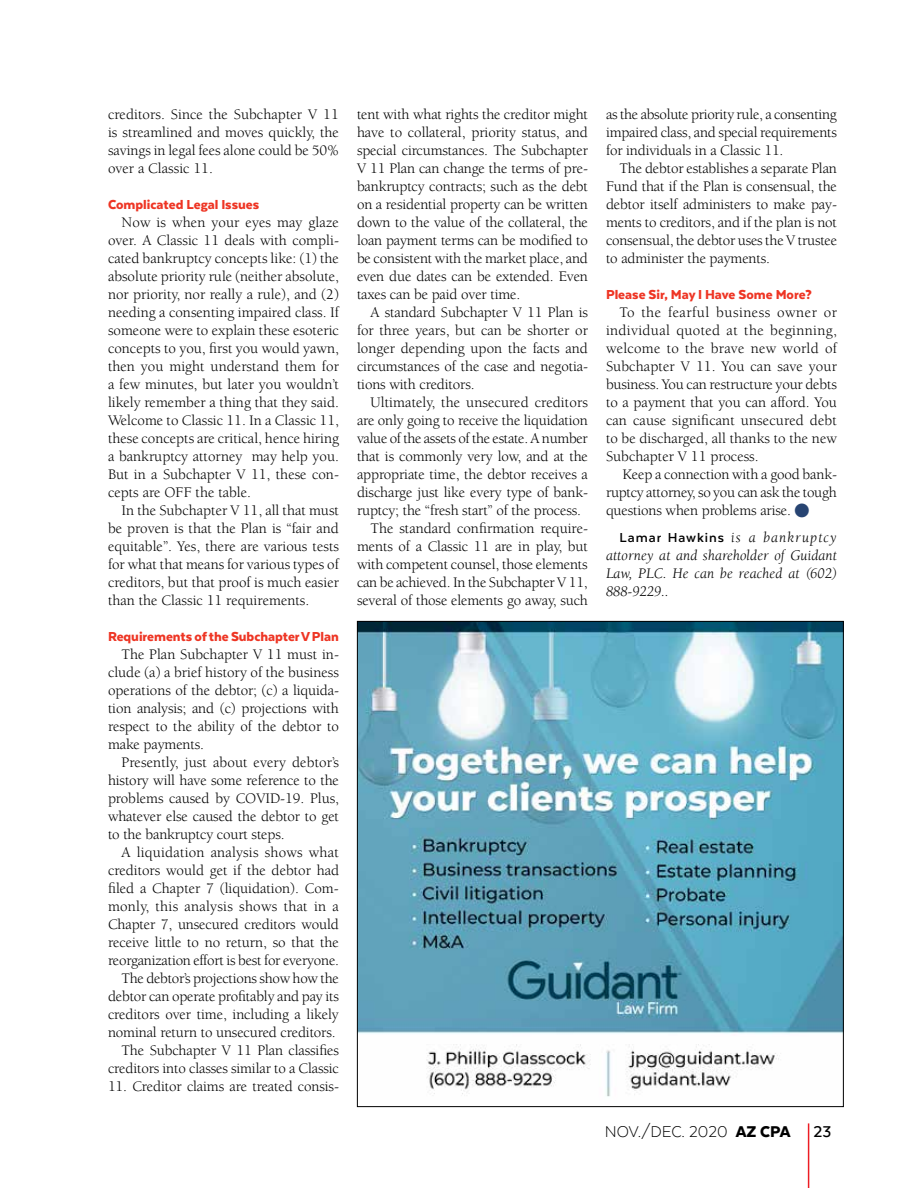
<style>
.page{position:relative;width:918px;height:1188px;background:#fff}
.page>*{position:absolute;margin:0;border:0;box-sizing:border-box;transform-origin:0 0}
.t1{font:300 18px "Texta";color:#000}
.t2{font:500 18px "Texta";color:#000}
.t3{font:15px/18px "Berkeley";letter-spacing:-.01em;color:#000;text-align:justify}
.t4{font:italic 15px/18px "Berkeley";letter-spacing:.005em;color:#000;text-align:justify}
.t5{font:900 15px "Texta";color:#ee3524}
.s1{color:#274472}
.s2{font-family:"Texta";font-weight:700;font-style:normal}
.s3{font-weight:900}
</style>
<div class="page">
<hr style="left:808px;top:1123px;width:1px;height:65px;background:#ed1d24">
<img style="left:359px;top:623px;width:483px;height:474px">
<p class="t3" style="left:108px;top:106px;width:233px">creditors. Since the Subchapter V 11 is streamlined and moves quickly, the savings in legal fees alone could be 50% over a Classic 11.</p>
<p class="t5" style="left:108px;top:197px;width:153px">Complicated Legal Issues</p>
<p class="t3" style="left:108px;top:214px;width:233px;text-indent:14px">Now is when your eyes may glaze over. A Classic 11 deals with compli&shy;cated bankruptcy concepts like: (1) the absolute priority rule (neither absolute, nor priority, nor really a rule), and (2) needing a consenting impaired class. If someone were to explain these esoteric concepts to you, first you would yawn, then you might understand them for a few minutes, but later you wouldn’t likely remember a thing that they said.<br>Welcome to Classic 11. In a Classic 11, these concepts are critical, hence hiring a bankruptcy attorney may help you.<br>But in a Subchapter V 11, these con&shy;cepts are OFF the table.</p>
<p class="t3" style="left:108px;top:502px;width:233px;text-indent:14px">In the Subchapter V 11, all that must be proven is that the Plan is “fair and equitable”. Yes, there are various tests for what that means for various types of creditors, but that proof is much easier than the Classic 11 requirements.</p>
<p class="t5" style="left:108px;top:629px;width:232px">Requirements of the Subchapter V Plan</p>
<p class="t3" style="left:108px;top:646px;width:233px;text-indent:14px">The Plan Subchapter V 11 must in&shy;clude (a) a brief history of the business operations of the debtor; (c) a liquida&shy;tion analysis; and (c) projections with respect to the ability of the debtor to make payments.</p>
<p class="t3" style="left:108px;top:754px;width:233px;text-indent:14px">Presently, just about every debtor’s history will have some reference to the problems caused by COVID-19. Plus, whatever else caused the debtor to get to the bankruptcy court steps.</p>
<p class="t3" style="left:108px;top:844px;width:233px;text-align:right">A liquidation analysis shows what creditors would get if the debtor had filed a Chapter 7 (liquidation). Com&shy;monly, this analysis shows that in a Chapter 7, unsecured creditors would receive little to no return, so that the reorganization effort is best for everyone.<br>The debtor’s projections show how the debtor can operate profitably and pay its creditors over time, including a likely nominal return to unsecured creditors.<br>The Subchapter V 11 Plan classifies creditors into classes similar to a Classic</p>
<p class="t3" style="left:108px;top:1078px;width:233px">11. Creditor claims are treated consis-</p>
<p class="t3" style="left:357px;top:106px;width:233px">tent with what rights the creditor might have to collateral, priority status, and special circumstances. The Subchapter V 11 Plan can change the terms of pre&shy;bankruptcy contracts; such as the debt on a residential property can be written down to the value of the collateral, the loan payment terms can be modified to be consistent with the market place, and even due dates can be extended. Even taxes can be paid over time.</p>
<p class="t3" style="left:357px;top:304px;width:233px;text-indent:14px">A standard Subchapter V 11 Plan is for three years, but can be shorter or longer depending upon the facts and circumstances of the case and negotia&shy;tions with creditors.</p>
<p class="t3" style="left:370px;top:394px;width:219px">Ultimately, the unsecured creditors</p>
<p class="t3" style="left:357px;top:412px;width:233px">are only going to receive the liquidation</p>
<p class="t3" style="left:357px;top:430px;width:232px">value of the assets of the estate. A number</p>
<p class="t3" style="left:357px;top:448px;width:232px">that is commonly very low, and at the</p>
<p class="t3" style="left:357px;top:466px;width:233px">appropriate time, the debtor receives a</p>
<p class="t3" style="left:357px;top:484px;width:233px">discharge just like every type of bank-</p>
<p class="t3" style="left:357px;top:502px;width:226px">ruptcy; the “fresh start” of the process.</p>
<p class="t3" style="left:370px;top:520px;width:219px">The standard confirmation require-</p>
<p class="t3" style="left:357px;top:538px;width:233px">ments of a Classic 11 are in play, but</p>
<p class="t3" style="left:357px;top:556px;width:232px">with competent counsel, those elements</p>
<p class="t3" style="left:357px;top:574px;width:232px">can be achieved. In the Subchapter V 11,</p>
<p class="t3" style="left:357px;top:592px;width:232px">several of those elements go away, such</p>
<p class="t3" style="left:606px;top:106px;width:233px">as the absolute priority rule, a consenting impaired class, and special requirements for individuals in a Classic 11.</p>
<p class="t3" style="left:606px;top:160px;width:233px;text-indent:14px">The debtor establishes a separate Plan Fund that if the Plan is consensual, the debtor itself administers to make pay&shy;ments to creditors, and if the plan is not consensual, the debtor uses the V trustee to administer the payments.</p>
<p class="t5" style="left:606px;top:287px;width:207px">Please Sir, May I Have Some More?</p>
<p class="t3" style="left:606px;top:304px;width:233px;text-indent:14px">To the fearful business owner or individual quoted at the beginning, welcome to the brave new world of Subchapter V 11. You can save your business. You can restructure your debts to a payment that you can afford. You can cause significant unsecured debt to be discharged, all thanks to the new Subchapter V 11 process.</p>
<p class="t3" style="left:606px;top:466px;width:233px;text-indent:16px">Keep a connection with a good bank&shy;ruptcy attorney, so you can ask the tough questions when problems arise. <span class="s1">●</span></p>
<p class="t4" style="left:606px;top:529px;width:233px;text-indent:14px"><span class="s2">Lamar Hawkins</span> is a bankruptcy attorney at and shareholder of Guidant Law, PLC. He can be reached at (602)<br>888-9229..</p>
<p class="t1" style="left:605px;top:1122px;width:187px">NOV./DEC. 2020 <span class="s3">AZ CPA</span></p>
<p class="t2" style="left:813px;top:1122px;width:19px">23</p>
</div>
